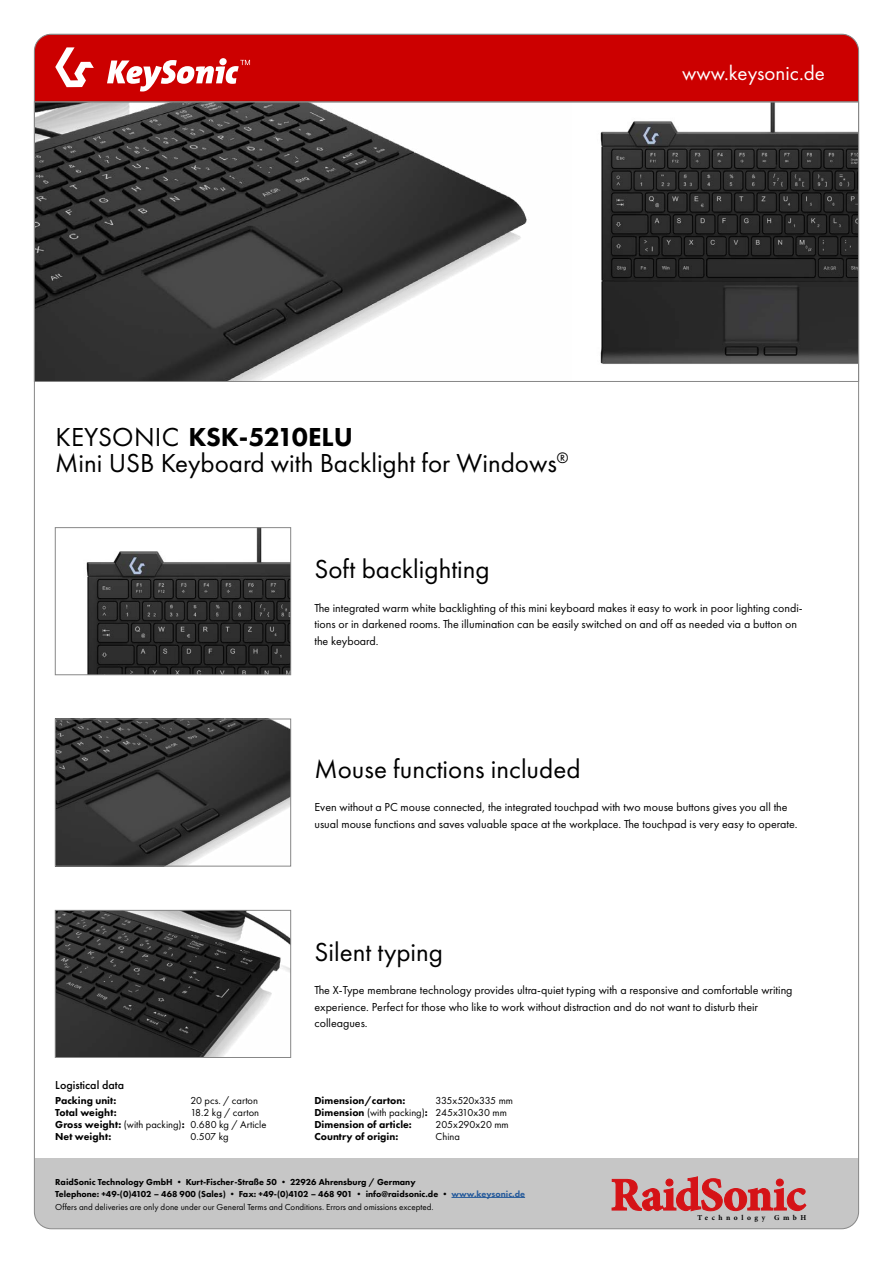
<style>
.page{position:relative;width:893px;height:1263px;background:#fff}
.page>*{position:absolute;margin:0;border:0;box-sizing:border-box;transform-origin:0 0}
.t1{font:27px "Futura PT";color:#000}
.t2{font:800 27px "Futura PT";letter-spacing:-.01em;color:#000}
.t3{font:21px "Futura PT";color:#fff}
.t4{font:12px/16.5px "Futura PT";color:#000}
.t5{font:500 12px "Futura PT";color:#000}
.t6{font:800 10.5px/12px "Futura PT";color:#000}
.t7{font:10.5px/12px "Futura PT";color:#000}
.t8{font:800 9px/12px "Futura PT";color:#000}
.t9{font:9px "Futura PT";color:#000}
.t10{font:700 7.5px "Minion Pro";letter-spacing:.47em;color:#000}
.s1{font-weight:400}
.s2{color:#275b9b}
</style>
<div class="page">
<img style="left:86px;top:529px;width:203px;height:144px">
<div style="left:55px;top:527px;width:236px;height:148px;border:1px solid #878787"></div>
<img style="left:57px;top:721px;width:232px;height:143px">
<div style="left:55px;top:719px;width:236px;height:147px;border:1px solid #878787"></div>
<img style="left:57px;top:912px;width:232px;height:144px">
<div style="left:55px;top:910px;width:236px;height:148px;border:1px solid #878787"></div>
<svg style="left:36px;top:102px;width:821px;height:280px"></svg>
<div style="left:34px;top:1159px;width:825px;height:70px;background:#c6c6c6"></div>
<svg style="left:612px;top:1176px;width:194px;height:35px"></svg>
<div style="left:34px;top:34px;width:825px;height:68px;background:#c00"></div>
<hr style="left:451px;top:1197px;width:74px;height:1px;background:#275b9b">
<svg style="left:55px;top:47px;width:39px;height:40px"></svg>
<svg style="left:107px;top:58px;width:143px;height:34px"></svg>
<h2 class="t3" style="left:682px;top:60px;width:144px">www.keysonic.de</h2>
<h1 class="t2" style="left:55px;top:420px;width:299px"><span class="s1">KEYSONIC</span> KSK-5210ELU</h1>
<h1 class="t1" style="left:55px;top:447px;width:515px">Mini USB Keyboard with Backlight for Windows<sup>®</sup></h1>
<h1 class="t1" style="left:314px;top:553px;width:177px">Soft backlighting</h1>
<p class="t4" style="left:314px;top:599px;width:490px">The integrated warm white backlighting of this mini keyboard makes it easy to work in poor lighting condi&shy;tions or in darkened rooms. The illumination can be easily switched on and off as needed via a button on the keyboard.</p>
<h1 class="t1" style="left:314px;top:753px;width:268px">Mouse functions included</h1>
<p class="t4" style="left:314px;top:799px;width:485px">Even without a PC mouse connected, the integrated touchpad with two mouse buttons gives you all the usual mouse functions and saves valuable space at the workplace. The touchpad is very easy to operate.</p>
<h1 class="t1" style="left:314px;top:936px;width:130px">Silent typing</h1>
<p class="t4" style="left:314px;top:982px;width:480px">The X-Type membrane technology provides ultra-quiet typing with a responsive and comfortable writing experience. Perfect for those who like to work without distraction and do not want to disturb their colleagues.</p>
<p class="t5" style="left:55px;top:1078px;width:70px">Logistical data</p>
<p class="t6" style="left:55px;top:1094px;width:131px">Packing unit:<br>Total weight:<br>Gross weight: <span class="s1">(with packing)</span>:<br>Net weight:</p>
<p class="t6" style="left:314px;top:1094px;width:115px">Dimension/carton:<br>Dimension <span class="s1">(with packing)</span>:<br>Dimension of article:<br>Country of origin:</p>
<p class="t8" style="left:55px;top:1175px;width:471px">RaidSonic Technology GmbH • Kurt-Fischer-Straße 50 • 22926 Ahrensburg / Germany<br>Telephone: +49-(0)4102 – 468 900 (Sales) • Fax: +49-(0)4102 – 468 901 • info@raidsonic.de • <span class="s2">www.keysonic.de</span></p>
<p class="t9" style="left:55px;top:1202px;width:380px">Offers and deliveries are only done under our General Terms and Conditions. Errors and omissions excepted.</p>
<p class="t7" style="left:190px;top:1094px;width:77px">20 pcs. / carton<br>18.2 kg / carton<br>0.680 kg / Article<br>0.507 kg</p>
<p class="t7" style="left:436px;top:1094px;width:79px">335x520x335 mm<br>245x310x30 mm<br>205x290x20 mm<br>China</p>
<p class="t10" style="left:697px;top:1212px;width:110px">Technology GmbH</p>
</div>
